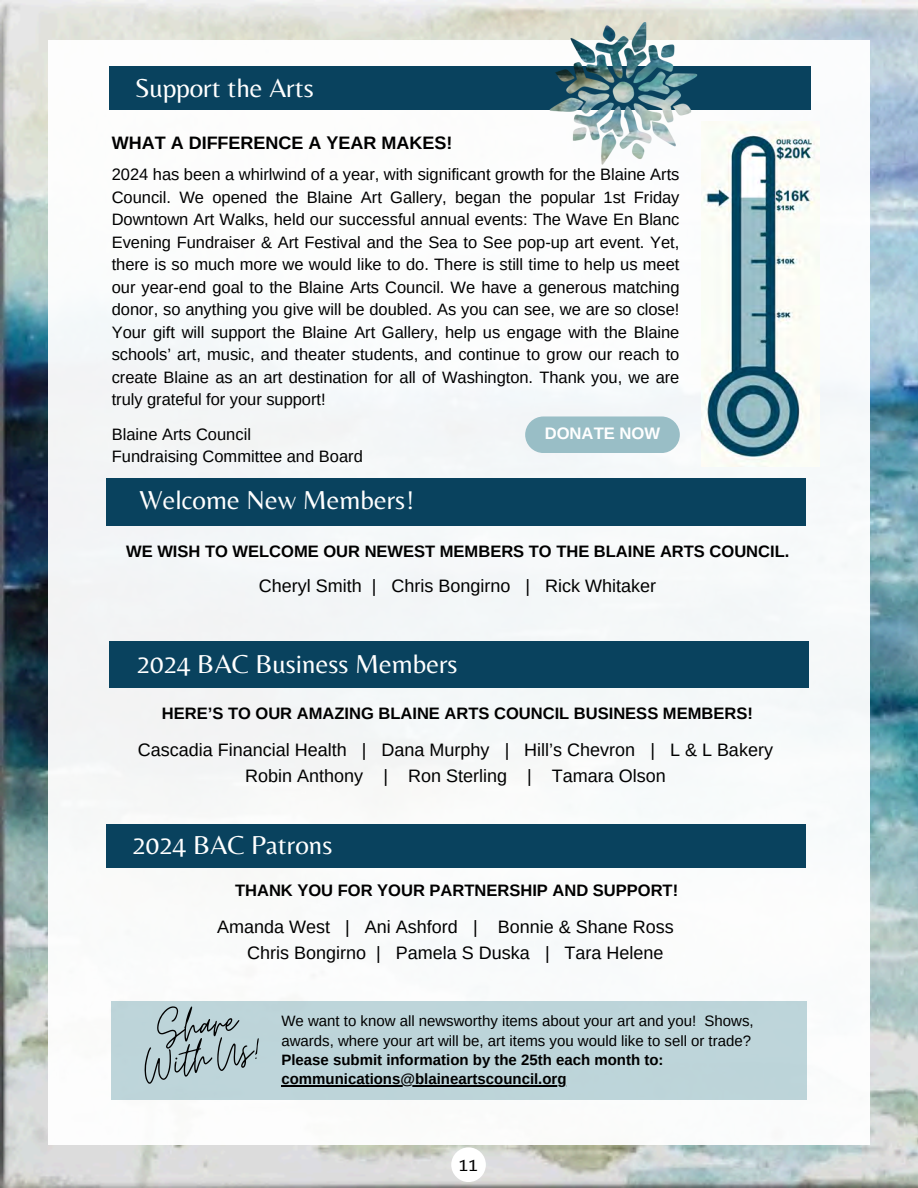
<style>
.page{position:relative;width:918px;height:1188px;background:#fff}
.page>*{position:absolute;margin:0;border:0;box-sizing:border-box;transform-origin:0 0}
.t1{font:50.85px "Moon Time";color:#000}
.t2{font:27px "Belleza";color:#fff}
.t3{font:19.5px "Belleza";color:#000}
.t4{font:18px/25.8px "Arimo";color:#000}
.t5{font:700 18px "Arimo";color:#000}
.t6{font:700 16.65px "Arimo";color:#fff}
.t7{font:16.5px/22.5px "Arimo";letter-spacing:-.005em;color:#000;text-align:justify}
.t8{font:700 16.5px "Arimo";color:#000}
.t9{font:15px/19.2px "Arimo";color:#000}
.t10{font:700 15px "Arimo";color:#000}
</style>
<div class="page">
<img style="left:0;top:0;width:918px;height:1188px">
<div style="left:48px;top:40px;width:822px;height:1104px;background:#fff"></div>
<div style="left:106px;top:824px;width:699px;height:43px;background:#09425e"></div>
<div style="left:106px;top:478px;width:699px;height:48px;background:#09425e"></div>
<div style="left:451px;top:1147px;width:35px;height:35px;background:#fff;border-radius:50%"></div>
<div style="left:109px;top:641px;width:699px;height:47px;background:#09425e"></div>
<div style="left:109px;top:67px;width:701px;height:43px;background:#09425e"></div>
<div style="left:525px;top:416px;width:155px;height:37px;background:#99bec6;border-radius:18px"></div>
<img style="left:548px;top:19px;width:156px;height:146px">
<div style="left:112px;top:1001px;width:695px;height:99px;background:#bdd5d9"></div>
<img style="left:702px;top:122px;width:118px;height:345px">
<hr style="left:281px;top:1085px;width:286px;height:1px;background:#000">
<h4 class="t2" style="left:135px;top:72px;width:181px">Support the Arts</h4>
<p class="t5" style="left:112px;top:133px;width:342px">WHAT A DIFFERENCE A YEAR MAKES!</p>
<h2 class="t7" style="left:112px;top:163px;width:569px">2024 has been a whirlwind of a year, with significant growth for the Blaine Arts Council. We opened the Blaine Art Gallery, began the popular 1st Friday Downtown Art Walks, held our successful annual events: The Wave En Blanc Evening Fundraiser &amp; Art Festival and the Sea to See pop-up art event. Yet, there is so much more we would like to do. There is still time to help us meet our year-end goal to the Blaine Arts Council. We have a generous matching donor, so anything you give will be doubled. As you can see, we are so close!<br>Your gift will support the Blaine Art Gallery, help us engage with the Blaine schools’ art, music, and theater students, and continue to grow our reach to create Blaine as an art destination for all of Washington. Thank you, we are truly grateful for your support!</h2>
<h3 class="t7" style="left:112px;top:423px;width:253px">Blaine Arts Council<br>Fundraising Committee and Board</h3>
<h4 class="t6" style="left:545px;top:424px;width:117px">DONATE NOW</h4>
<h3 class="t2" style="left:140px;top:484px;width:276px">Welcome New Members!</h3>
<h4 class="t8" style="left:126px;top:542px;width:665px">WE WISH TO WELCOME OUR NEWEST MEMBERS TO THE BLAINE ARTS COUNCIL.</h4>
<h2 class="t4" style="left:259px;top:573px;width:399px">Cheryl Smith | Chris Bongirno | Rick Whitaker</h2>
<h3 class="t2" style="left:137px;top:648px;width:323px">2024 BAC Business Members</h3>
<h4 class="t8" style="left:162px;top:704px;width:592px">HERE’S TO OUR AMAZING BLAINE ARTS COUNCIL BUSINESS MEMBERS!</h4>
<h2 class="t4" style="left:138px;top:737px;width:637px;text-align:center">Cascadia Financial Health | Dana Murphy | Hill’s Chevron | L &amp; L Bakery<br>Robin Anthony | Ron Sterling | Tamara Olson</h2>
<h3 class="t2" style="left:132px;top:829px;width:202px">2024 BAC Patrons</h3>
<p class="t8" style="left:235px;top:881px;width:445px">THANK YOU FOR YOUR PARTNERSHIP AND SUPPORT!</p>
<h2 class="t4" style="left:247px;top:914px;width:428px;text-indent:-30px">Amanda West | Ani Ashford | Bonnie &amp; Shane Ross<br>Chris Bongirno | Pamela S Duska | Tara Helene</h2>
<p class="t1" style="left:153px;top:1001px;width:81px;rotate:-9deg">Share</p>
<p class="t1" style="left:139px;top:1037px;width:122px;rotate:-9deg">With Us!</p>
<h4 class="t9" style="left:281px;top:1012px;width:474px">We want to know all newsworthy items about your art and you! Shows, awards, where your art will be, art items you would like to sell or trade?</h4>
<h1 class="t10" style="left:281px;top:1051px;width:384px">Please submit information by the 25th each month to:</h1>
<h1 class="t10" style="left:281px;top:1070px;width:287px">communications@blaineartscouncil.org</h1>
<h3 class="t3" style="left:459px;top:1153px;width:21px">11</h3>
</div>
